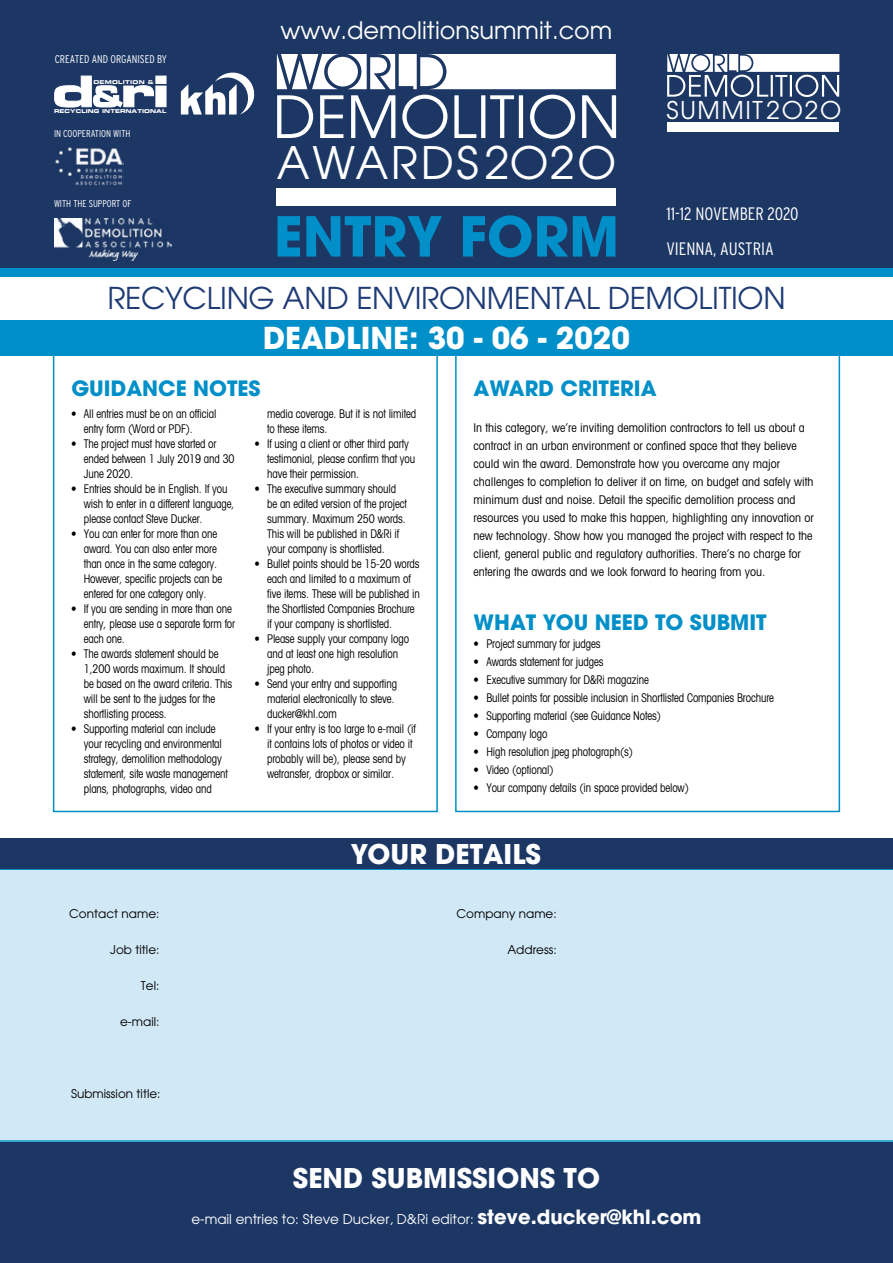
<style>
.page{position:relative;width:893px;height:1263px;background:#fff}
.page>*{position:absolute;margin:0;border:0;box-sizing:border-box;transform-origin:0 0}
.t1{font:700 54.6px "Avant Garde";color:#008fc8}
.t2{font:44.55px "Avant Garde";letter-spacing:.06em;color:#fff}
.t3{font:30px "Avant Garde";letter-spacing:-.01em;color:#1e3b75}
.t4{font:700 30px "Avant Garde";color:#fff}
.t5{font:700 27px "Avant Garde";color:#fff}
.t6{font:24.45px "Avant Garde";letter-spacing:.065em;color:#fff}
.t7{font:24px "Avant Garde";color:#fff}
.t8{font:700 21px "Avant Garde";color:#008fc8}
.t9{font:300 condensed 18px "Interstate";color:#fff}
.t10{font:13.5px "Avant Garde";color:#fff}
.t11{font:condensed 12px/15px "Avant Garde";letter-spacing:-.01em;color:#000;scale:.9 1}
.t12{font:condensed 12px/18px "Avant Garde";letter-spacing:-.01em;color:#000}
.t13{font:12px "Avant Garde";color:#000}
.t14{font:300 condensed 11.25px "Interstate";color:#fff}
.t15{font:300 condensed 9.9px "Interstate";color:#fff}
.t16{font:5.25px "Eurostile Bold Extended Two";letter-spacing:.01em;color:#fff}
.t17{font:5.25px "Eurostile Bold Extended Two";letter-spacing:.055em;color:#fff}
.s1{font-weight:700;font-size:19.5px}
</style>
<div class="page">
<div style="left:0;top:0;width:893px;height:270px;background:#1d3765"></div>
<div style="left:0;top:268px;width:893px;height:8px;background:#008fc8"></div>
<div style="left:277px;top:188px;width:339px;height:17px;background:#fff"></div>
<svg style="left:277px;top:54px;width:339px;height:35px;background:#dfe2e9"></svg>
<svg style="left:277px;top:95px;width:339px;height:44px"></svg>
<div style="left:0;top:1142px;width:893px;height:121px;background:#1d3765"></div>
<div style="left:667px;top:122px;width:172px;height:9px;background:#fff"></div>
<svg style="left:667px;top:54px;width:172px;height:43px"></svg>
<svg style="left:54px;top:75px;width:113px;height:33px"></svg>
<svg style="left:181px;top:72px;width:74px;height:43px"></svg>
<img style="left:54px;top:219px;width:117px;height:41px">
<img style="left:55px;top:147px;width:68px;height:39px">
<div style="left:0;top:868px;width:893px;height:274px;background:#d1e8f6"></div>
<div style="left:0;top:838px;width:893px;height:30px;background:#1d3765"></div>
<div style="left:455px;top:350px;width:385px;height:462px;border:2px solid #008fc8"></div>
<div style="left:53px;top:350px;width:385px;height:462px;border:2px solid #008fc8"></div>
<div style="left:0;top:320px;width:893px;height:36px;background:#008fc8"></div>
<p class="t14" style="left:55px;top:52px;width:114px">CREATED AND ORGANISED BY</p>
<p class="t17" style="left:93px;top:78px;width:62px">DEMOLITION &amp;</p>
<p class="t16" style="left:54px;top:107px;width:114px">RECYCLING INTERNATIONAL</p>
<p class="t15" style="left:54px;top:128px;width:78px">IN COOPERATION WITH</p>
<p class="t15" style="left:54px;top:198px;width:79px">WITH THE SUPPORT OF</p>
<h3 class="t7" style="left:280px;top:16px;width:333px">www.demolitionsummit.com</h3>
<h2 class="t2" style="left:277px;top:135px;width:341px">AWARDS2O2O</h2>
<h1 class="t1" style="left:274px;top:201px;width:347px">ENTRY FORM</h1>
<h3 class="t6" style="left:666px;top:95px;width:176px">SUMMIT2O2O</h3>
<h3 class="t9" style="left:666px;top:203px;width:134px">11-12 NOVEMBER 2020</h3>
<h3 class="t9" style="left:666px;top:237px;width:109px">VIENNA, AUSTRIA</h3>
<h3 class="t3" style="left:107px;top:280px;width:680px">RECYCLING AND ENVIRONMENTAL DEMOLITION</h3>
<h3 class="t4" style="left:263px;top:319px;width:368px">DEADLINE: 30 - 06 - 2020</h3>
<h3 class="t8" style="left:71px;top:375px;width:191px">GUIDANCE NOTES</h3>
<p class="t11" style="left:84px;top:406px;width:149px;text-indent:-13px">• All entries must be on an official entry form (Word or PDF).</p>
<p class="t11" style="left:84px;top:436px;width:169px;text-indent:-13px">• The project must have started or ended between 1 July 2019 and 30<br>June 2020.</p>
<p class="t11" style="left:84px;top:481px;width:169px;text-indent:-13px">• Entries should be in English. If you wish to enter in a different language, please contact Steve Ducker.</p>
<p class="t11" style="left:84px;top:526px;width:155px;text-indent:-13px">• You can enter for more than one award. You can also enter more than once in the same category.<br>However, specific projects can be entered for one category only.</p>
<p class="t11" style="left:84px;top:601px;width:170px;text-indent:-13px">• If you are sending in more than one entry, please use a separate form for each one.</p>
<p class="t11" style="left:84px;top:646px;width:167px;text-indent:-13px">• The awards statement should be<br>1,200 words maximum. It should be based on the award criteria. This will be sent to the judges for the shortlisting process.</p>
<p class="t11" style="left:84px;top:721px;width:162px;text-indent:-13px">• Supporting material can include your recycling and environmental strategy, demolition methodology statement, site waste management plans, photographs, video and</p>
<p class="t11" style="left:267px;top:406px;width:167px">media coverage. But it is not limited to these items.</p>
<p class="t11" style="left:267px;top:436px;width:166px;text-indent:-13px">• If using a client or other third party testimonial, please confirm that you have their permission.</p>
<p class="t11" style="left:267px;top:481px;width:157px;text-indent:-13px">• The executive summary should be an edited version of the project summary. Maximum 250 words.<br>This will be published in D&amp;Ri if your company is shortlisted.</p>
<p class="t11" style="left:267px;top:556px;width:171px;text-indent:-13px">• Bullet points should be 15-20 words each and limited to a maximum of five items. These will be published in the Shortlisted Companies Brochure if your company is shortlisted.</p>
<p class="t11" style="left:267px;top:631px;width:159px;text-indent:-13px">• Please supply your company logo and at least one high resolution jpeg photo.</p>
<p class="t11" style="left:267px;top:676px;width:146px;text-indent:-13px">• Send your entry and supporting material electronically to steve. ducker@khl.com</p>
<p class="t11" style="left:267px;top:721px;width:167px;text-indent:-13px">• If your entry is too large to e-mail (if it contains lots of photos or video it probably will be), please send by wetransfer, dropbox or similar.</p>
<h3 class="t8" style="left:474px;top:375px;width:184px">AWARD CRITERIA</h3>
<p class="t12" style="left:474px;top:418px;width:342px">In this category, we’re inviting demolition contractors to tell us about a contract in an urban environment or confined space that they believe could win the award. Demonstrate how you overcame any major challenges to completion to deliver it on time, on budget and safely with minimum dust and noise. Detail the specific demolition process and resources you used to make this happen, highlighting any innovation or new technology. Show how you managed the project with respect to the client, general public and regulatory authorities. There’s no charge for entering the awards and we look forward to hearing from you.</p>
<h3 class="t8" style="left:474px;top:609px;width:295px">WHAT YOU NEED TO SUBMIT</h3>
<p class="t11" style="left:474px;top:636px;width:143px">• Project summary for judges</p>
<p class="t11" style="left:474px;top:654px;width:146px">• Awards statement for judges</p>
<p class="t11" style="left:474px;top:672px;width:196px">• Executive summary for D&amp;Ri magazine</p>
<p class="t11" style="left:474px;top:690px;width:335px">• Bullet points for possible inclusion in Shortlisted Companies Brochure</p>
<p class="t11" style="left:474px;top:708px;width:210px">• Supporting material (see Guidance Notes)</p>
<p class="t11" style="left:474px;top:726px;width:84px">• Company logo</p>
<p class="t11" style="left:474px;top:744px;width:179px">• High resolution jpeg photograph(s)</p>
<p class="t11" style="left:474px;top:762px;width:91px">• Video (optional)</p>
<p class="t11" style="left:474px;top:780px;width:241px">• Your company details (in space provided below)</p>
<p class="t13" style="left:69px;top:906px;width:92px">Contact name:</p>
<p class="t13" style="left:110px;top:942px;width:51px">Job title:</p>
<p class="t13" style="left:141px;top:978px;width:20px">Tel:</p>
<p class="t13" style="left:120px;top:1014px;width:41px">e-mail:</p>
<p class="t13" style="left:71px;top:1086px;width:91px">Submission title:</p>
<h3 class="t5" style="left:351px;top:837px;width:192px">YOUR DETAILS</h3>
<p class="t13" style="left:456px;top:906px;width:102px">Company name:</p>
<p class="t13" style="left:507px;top:942px;width:51px">Address:</p>
<h3 class="t5" style="left:293px;top:1161px;width:309px">SEND SUBMISSIONS TO</h3>
<p class="t10" style="left:191px;top:1211px;width:512px">e-mail entries to: Steve Ducker, D&amp;Ri editor: <span class="s1">steve.ducker@khl.com</span></p>
</div>
